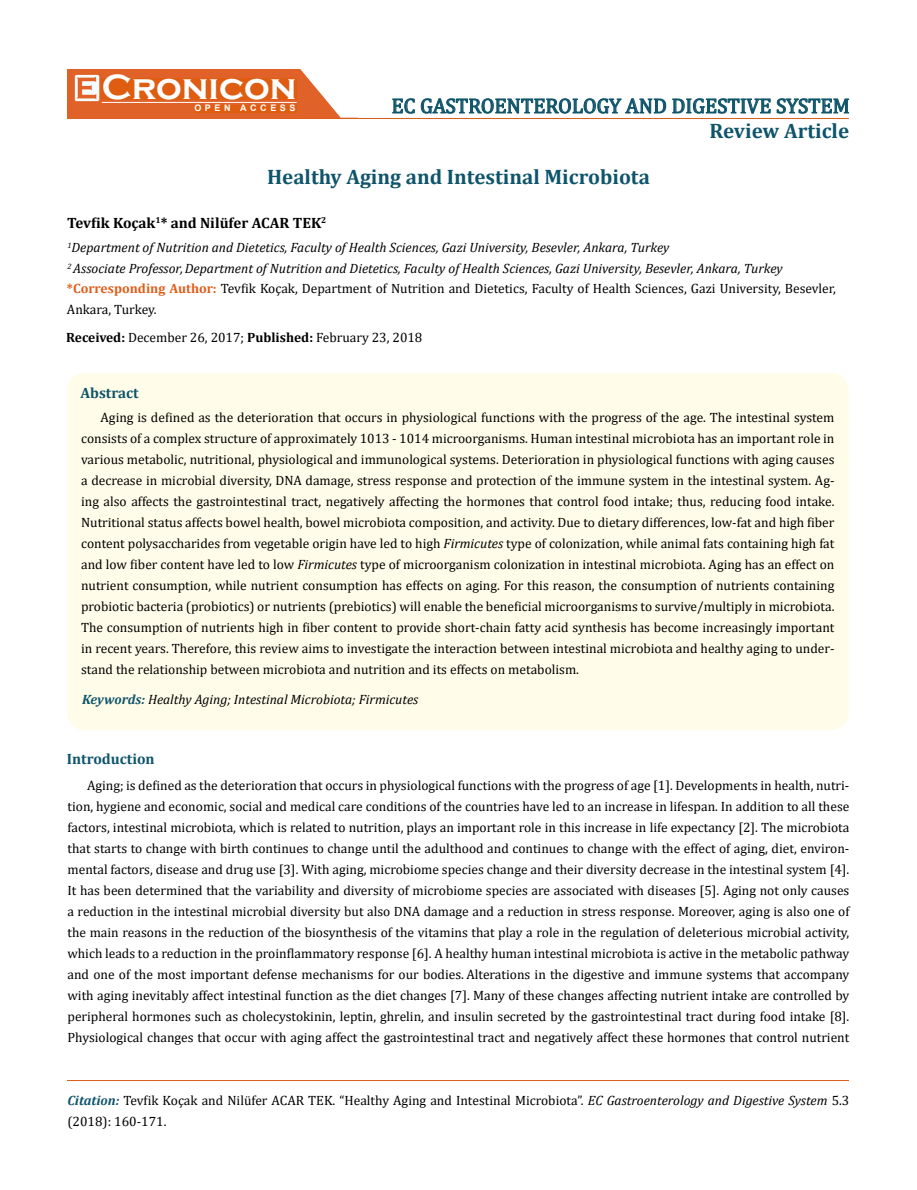
<style>
.page{position:relative;width:917px;height:1190px;background:#fff}
.page>*{position:absolute;margin:0;border:0;box-sizing:border-box;transform-origin:0 0}
.t1{font:700 36px "Copperplate Gothic";color:#fff}
.t2{font:700 21px "Cambria";color:#0e546a}
.t3{font:21px "Cambria";color:#0e546a}
.t4{font:700 15px "Cambria";color:#000}
.t5{font:700 15px "Cambria";color:#0e546a}
.t6{font:13.5px/21px "Cambria";color:#000}
.t7{font:italic 13.5px/21px "Cambria";color:#000}
.t8{font:700 9px "Arial";letter-spacing:.4em;color:#fff}
.s1{font-weight:700;color:#e05d1a}
.s2{font-weight:700}
.s3{font-style:italic}
.s4{font-weight:700;color:#0e546a}
.s5{font-weight:700;font-style:italic;color:#0e546a}
</style>
<div class="page">
<div style="left:67px;top:70px;width:290px;height:49px;background:#e06228"></div>
<img style="left:75px;top:75px;width:24px;height:26px">
<div style="left:102px;top:79px;width:195px;height:21px;background:#df5d11"></div>
<div style="left:194px;top:105px;width:103px;height:7px;background:#df5d11"></div>
<svg style="left:300px;top:69px;width:366px;height:49px"></svg>
<svg style="left:672px;top:98px;width:177px;height:16px"></svg>
<hr style="left:102px;top:102px;width:194px;height:1px;background:#fff">
<hr style="left:279px;top:118px;width:569px;height:1px;background:#e05d1a">
<hr style="left:67px;top:1080px;width:782px;height:1px;background:#e05d1a">
<div style="left:67px;top:373px;width:781px;height:357px;background:#fffde9;border-radius:18px"></div>
<h1 class="t1" style="left:102px;top:68px;width:196px">Cronicon</h1>
<p class="t8" style="left:194px;top:102px;width:103px">OPEN ACCESS</p>
<h2 class="t3" style="left:391px;top:93px;width:460px">EC GASTROENTEROLOGY AND DIGESTIVE SYSTEM</h2>
<h2 class="t2" style="left:709px;top:116px;width:141px">Review Article</h2>
<h2 class="t2" style="left:267px;top:162px;width:384px">Healthy Aging and Intestinal Microbiota</h2>
<p class="t4" style="left:67px;top:212px;width:261px">Tevfik Koçak<sup>1</sup>* and Nilüfer ACAR TEK<sup>2</sup></p>
<p class="t7" style="left:67px;top:236px;width:717px"><sup>1</sup>Department of Nutrition and Dietetics, Faculty of Health Sciences, Gazi University, Besevler, Ankara, Turkey<br><sup>2</sup> Associate Professor,Department of Nutrition and Dietetics, Faculty of Health Sciences, Gazi University, Besevler, Ankara, Turkey</p>
<p class="t6" style="left:67px;top:277px;width:770px"><span class="s1">*Corresponding Author:</span> Tevfik Koçak, Department of Nutrition and Dietetics, Faculty of Health Sciences, Gazi University, Besevler,<br>Ankara, Turkey.</p>
<p class="t6" style="left:66px;top:327px;width:358px"><span class="s2">Received:</span> December 26, 2017; <span class="s2">Published:</span> February 23, 2018</p>
<p class="t5" style="left:80px;top:383px;width:60px">Abstract</p>
<p class="t6" style="left:81px;top:407px;width:755px;text-align:justify;text-indent:19px">Aging is defined as the deterioration that occurs in physiological functions with the progress of the age. The intestinal system consists of a complex structure of approximately 1013 - 1014 microorganisms. Human intestinal microbiota has an important role in various metabolic, nutritional, physiological and immunological systems. Deterioration in physiological functions with aging causes a decrease in microbial diversity, DNA damage, stress response and protection of the immune system in the intestinal system. Ag&shy;ing also affects the gastrointestinal tract, negatively affecting the hormones that control food intake; thus, reducing food intake.<br>Nutritional status affects bowel health, bowel microbiota composition, and activity. Due to dietary differences, low-fat and high fiber content polysaccharides from vegetable origin have led to high <span class="s3">Firmicutes</span> type of colonization, while animal fats containing high fat and low fiber content have led to low <span class="s3">Firmicutes</span> type of microorganism colonization in intestinal microbiota. Aging has an effect on nutrient consumption, while nutrient consumption has effects on aging. For this reason, the consumption of nutrients containing probiotic bacteria (probiotics) or nutrients (prebiotics) will enable the beneficial microorganisms to survive/multiply in microbiota.<br>The consumption of nutrients high in fiber content to provide short-chain fatty acid synthesis has become increasingly important in recent years. Therefore, this review aims to investigate the interaction between intestinal microbiota and healthy aging to under&shy;stand the relationship between microbiota and nutrition and its effects on metabolism.</p>
<p class="t7" style="left:82px;top:688px;width:338px"><span class="s4">Keywords:</span> Healthy Aging; Intestinal Microbiota; Firmicutes</p>
<p class="t5" style="left:67px;top:748px;width:89px">Introduction</p>
<p class="t6" style="left:67px;top:774px;width:783px;text-align:justify;text-indent:19px">Aging; is defined as the deterioration that occurs in physiological functions with the progress of age [1]. Developments in health, nutri&shy;tion, hygiene and economic, social and medical care conditions of the countries have led to an increase in lifespan. In addition to all these factors, intestinal microbiota, which is related to nutrition, plays an important role in this increase in life expectancy [2]. The microbiota that starts to change with birth continues to change until the adulthood and continues to change with the effect of aging, diet, environ&shy;mental factors, disease and drug use [3]. With aging, microbiome species change and their diversity decrease in the intestinal system [4].<br>It has been determined that the variability and diversity of microbiome species are associated with diseases [5]. Aging not only causes a reduction in the intestinal microbial diversity but also DNA damage and a reduction in stress response. Moreover, aging is also one of the main reasons in the reduction of the biosynthesis of the vitamins that play a role in the regulation of deleterious microbial activity, which leads to a reduction in the proinflammatory response [6]. A healthy human intestinal microbiota is active in the metabolic pathway and one of the most important defense mechanisms for our bodies. Alterations in the digestive and immune systems that accompany with aging inevitably affect intestinal function as the diet changes [7]. Many of these changes affecting nutrient intake are controlled by peripheral hormones such as cholecystokinin, leptin, ghrelin, and insulin secreted by the gastrointestinal tract during food intake [8].<br>Physiological changes that occur with aging affect the gastrointestinal tract and negatively affect these hormones that control nutrient</p>
<p class="t6" style="left:67px;top:1089px;width:783px"><span class="s5">Citation:</span> Tevfik Koçak and Nilüfer ACAR TEK. “Healthy Aging and Intestinal Microbiota”. <span class="s3">EC Gastroenterology and Digestive System</span> 5.3 (2018): 160-171.</p>
</div>
